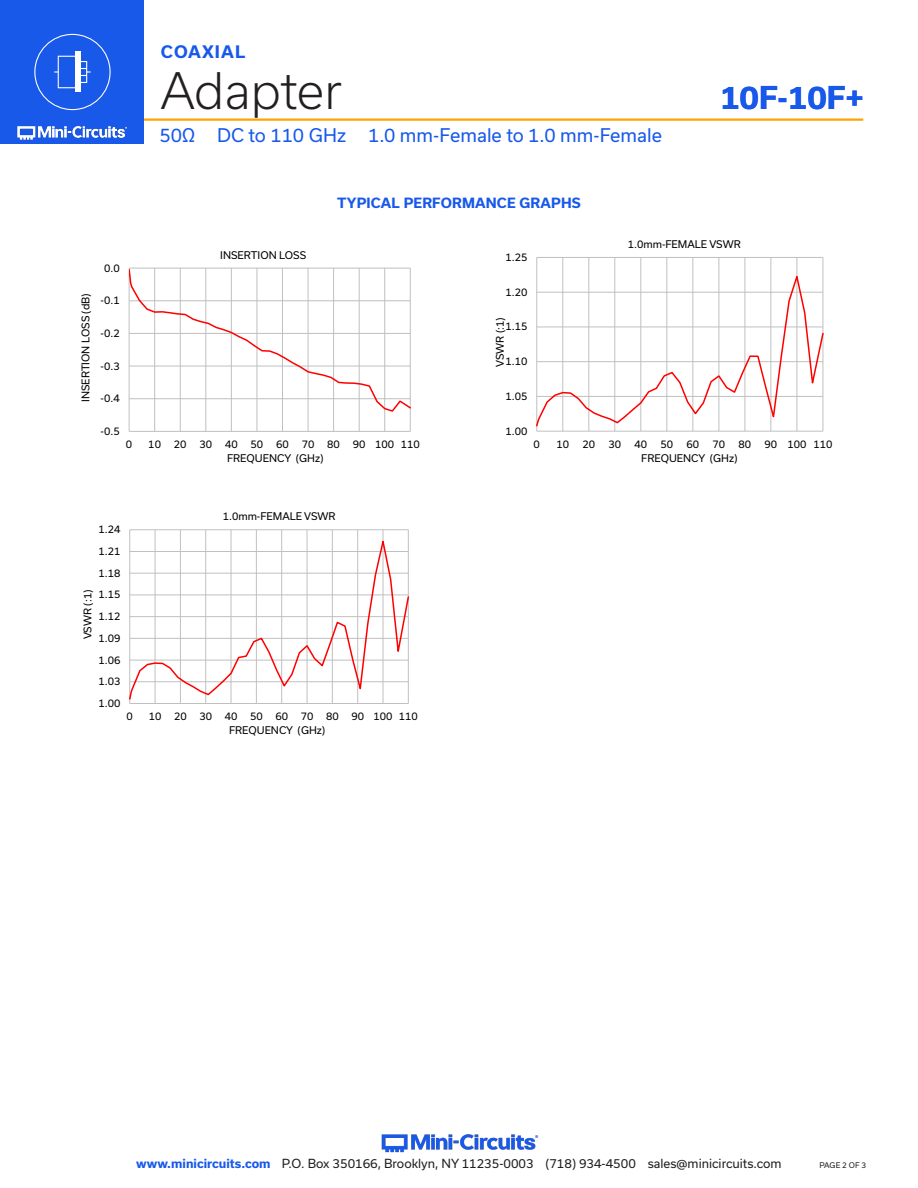
<style>
.page{position:relative;width:918px;height:1188px;background:#fff}
.page>*{position:absolute;margin:0;border:0;box-sizing:border-box;transform-origin:0 0}
.t1{font:300 48px "Usual";letter-spacing:-.005em;color:#231f20}
.t2{font:700 30px "Usual";color:#1859ea}
.t3{font:18px "Usual";color:#1859ea}
.t4{font:700 16.5px "Usual";letter-spacing:.065em;color:#1859ea}
.Blue_Headers{font:700 13.5px "Usual";letter-spacing:.015em;color:#1859ea}
.t5{font:12px "Usual";color:#231f20}
.t6{font:10.2px "Usual";color:#000}
.t7{font:10.05px "Usual";color:#000}
.t8{font:7.5px "Usual";color:#231f20}
.s1{font-weight:700;color:#1859ea}
</style>
<div class="page">
<img style="left:381px;top:1134px;width:158px;height:19px">
<hr style="left:130px;top:118px;width:733px;height:3px;background:#ffa300">
<div style="left:0;top:0;width:144px;height:144px;background:#1859ea"></div>
<img style="left:17px;top:120px;width:128px;height:20px">
<hr style="left:129px;top:431px;width:281px;height:1px;background:#bfbfbf">
<hr style="left:129px;top:268px;width:1px;height:163px;background:#c0c0c0">
<hr style="left:154px;top:268px;width:1px;height:163px;background:#c0c0c0">
<hr style="left:180px;top:268px;width:1px;height:163px;background:#c0c0c0">
<hr style="left:206px;top:268px;width:1px;height:163px;background:#c0c0c0">
<hr style="left:231px;top:268px;width:1px;height:163px;background:#c0c0c0">
<hr style="left:257px;top:268px;width:1px;height:163px;background:#c0c0c0">
<hr style="left:282px;top:268px;width:1px;height:163px;background:#c0c0c0">
<hr style="left:308px;top:268px;width:1px;height:163px;background:#c0c0c0">
<hr style="left:333px;top:268px;width:1px;height:163px;background:#c0c0c0">
<hr style="left:359px;top:268px;width:1px;height:163px;background:#c0c0c0">
<hr style="left:384px;top:268px;width:1px;height:163px;background:#c0c0c0">
<hr style="left:410px;top:268px;width:1px;height:163px;background:#c0c0c0">
<svg style="left:129px;top:268px;width:282px;height:145px"></svg>
<hr style="left:537px;top:431px;width:286px;height:1px;background:#c0c0c0">
<hr style="left:537px;top:257px;width:286px;height:1px;background:#c0c0c0">
<hr style="left:537px;top:257px;width:1px;height:174px;background:#c0c0c0">
<hr style="left:563px;top:257px;width:1px;height:174px;background:#c0c0c0">
<hr style="left:589px;top:257px;width:1px;height:174px;background:#c0c0c0">
<hr style="left:615px;top:257px;width:1px;height:174px;background:#c0c0c0">
<hr style="left:641px;top:257px;width:1px;height:174px;background:#c0c0c0">
<hr style="left:667px;top:257px;width:1px;height:174px;background:#c0c0c0">
<hr style="left:693px;top:257px;width:1px;height:174px;background:#c0c0c0">
<hr style="left:719px;top:257px;width:1px;height:174px;background:#c0c0c0">
<hr style="left:745px;top:257px;width:1px;height:174px;background:#c0c0c0">
<hr style="left:771px;top:257px;width:1px;height:174px;background:#c0c0c0">
<hr style="left:797px;top:257px;width:1px;height:174px;background:#c0c0c0">
<hr style="left:823px;top:257px;width:1px;height:174px;background:#c0c0c0">
<svg style="left:537px;top:271px;width:286px;height:157px"></svg>
<hr style="left:130px;top:703px;width:278px;height:1px;background:#c0c0c0">
<hr style="left:130px;top:530px;width:278px;height:1px;background:#c0c0c0">
<hr style="left:129px;top:530px;width:1px;height:173px;background:#c0c0c0">
<hr style="left:155px;top:530px;width:1px;height:173px;background:#c0c0c0">
<hr style="left:180px;top:530px;width:1px;height:173px;background:#c0c0c0">
<hr style="left:205px;top:530px;width:1px;height:173px;background:#c0c0c0">
<hr style="left:231px;top:530px;width:1px;height:173px;background:#c0c0c0">
<hr style="left:256px;top:530px;width:1px;height:173px;background:#c0c0c0">
<hr style="left:281px;top:530px;width:1px;height:173px;background:#c0c0c0">
<hr style="left:307px;top:530px;width:1px;height:173px;background:#c0c0c0">
<hr style="left:332px;top:530px;width:1px;height:173px;background:#c0c0c0">
<hr style="left:357px;top:530px;width:1px;height:173px;background:#c0c0c0">
<hr style="left:383px;top:530px;width:1px;height:173px;background:#c0c0c0">
<hr style="left:408px;top:530px;width:1px;height:173px;background:#c0c0c0">
<svg style="left:130px;top:534px;width:279px;height:167px"></svg>
<div style="left:34px;top:34px;width:77px;height:76px;border:1px solid #fff;border-radius:50%"></div>
<div style="left:58px;top:56px;width:20px;height:32px;border:1px solid #fff"></div>
<div style="left:79px;top:61px;width:8px;height:22px;border:1px solid #fff"></div>
<div style="left:75px;top:52px;width:6px;height:40px;background:#fff"></div>
<svg style="left:81px;top:68px;width:10px;height:8px"></svg>
<h3 class="t4" style="left:161px;top:42px;width:86px">COAXIAL</h3>
<h1 class="t1" style="left:161px;top:63px;width:183px">Adapter</h1>
<h3 class="t3" style="left:159px;top:125px;width:504px">50Ω DC to 110 GHz 1.0 mm-Female to 1.0 mm-Female</h3>
<p class="Blue_Headers" style="left:337px;top:195px;width:245px">TYPICAL PERFORMANCE GRAPHS</p>
<h2 class="t2" style="left:720px;top:80px;width:145px">10F-10F+</h2>
<p class="t6" style="left:80px;top:402px;width:110px;rotate:-90deg">INSERTION LOSS (dB)</p>
<p class="t6" style="left:104px;top:262px;width:17px">0.0</p>
<p class="t6" style="left:101px;top:295px;width:21px">-0.1</p>
<p class="t6" style="left:101px;top:327px;width:21px">-0.2</p>
<p class="t6" style="left:101px;top:360px;width:21px">-0.3</p>
<p class="t6" style="left:101px;top:393px;width:21px">-0.4</p>
<p class="t6" style="left:220px;top:249px;width:88px">INSERTION LOSS</p>
<p class="t6" style="left:101px;top:425px;width:21px">-0.5</p>
<p class="t6" style="left:126px;top:438px;width:8px">0</p>
<p class="t6" style="left:148px;top:438px;width:14px">10</p>
<p class="t6" style="left:174px;top:438px;width:14px">20</p>
<p class="t6" style="left:199px;top:438px;width:14px">30</p>
<p class="t6" style="left:225px;top:438px;width:14px">40</p>
<p class="t6" style="left:251px;top:438px;width:14px">50</p>
<p class="t6" style="left:276px;top:438px;width:14px">60</p>
<p class="t6" style="left:302px;top:438px;width:14px">70</p>
<p class="t6" style="left:327px;top:438px;width:14px">80</p>
<p class="t6" style="left:353px;top:438px;width:68px">90 100 110</p>
<p class="t6" style="left:227px;top:452px;width:98px">FREQUENCY (GHz)</p>
<p class="t7" style="left:98px;top:524px;width:23px">1.24</p>
<p class="t7" style="left:98px;top:545px;width:23px">1.21</p>
<p class="t7" style="left:98px;top:567px;width:23px">1.18</p>
<p class="t7" style="left:223px;top:510px;width:114px">1.0mm-FEMALE VSWR</p>
<p class="t7" style="left:82px;top:639px;width:51px;rotate:-90deg">VSWR (:1)</p>
<p class="t7" style="left:98px;top:589px;width:23px">1.15</p>
<p class="t7" style="left:98px;top:611px;width:23px">1.12</p>
<p class="t7" style="left:98px;top:632px;width:23px">1.09</p>
<p class="t7" style="left:98px;top:654px;width:23px">1.06</p>
<p class="t7" style="left:98px;top:676px;width:23px">1.03</p>
<p class="t7" style="left:98px;top:697px;width:23px">1.00</p>
<p class="t7" style="left:127px;top:711px;width:8px">0</p>
<p class="t7" style="left:149px;top:711px;width:271px">10 20 30 40 50 60 70 80 90 100 110</p>
<p class="t7" style="left:229px;top:724px;width:98px">FREQUENCY (GHz)</p>
<p class="t7" style="left:505px;top:251px;width:23px">1.25</p>
<p class="t7" style="left:505px;top:286px;width:23px">1.20</p>
<p class="t7" style="left:494px;top:367px;width:51px;rotate:-90deg">VSWR (:1)</p>
<p class="t7" style="left:505px;top:321px;width:23px">1.15</p>
<p class="t7" style="left:505px;top:356px;width:23px">1.10</p>
<p class="t7" style="left:505px;top:390px;width:23px">1.05</p>
<p class="t7" style="left:505px;top:425px;width:23px">1.00</p>
<p class="t7" style="left:628px;top:239px;width:114px">1.0mm-FEMALE VSWR</p>
<p class="t7" style="left:534px;top:438px;width:8px">0</p>
<p class="t7" style="left:556px;top:438px;width:14px">10</p>
<p class="t7" style="left:582px;top:438px;width:14px">20</p>
<p class="t7" style="left:608px;top:438px;width:14px">30</p>
<p class="t7" style="left:634px;top:438px;width:14px">40</p>
<p class="t7" style="left:661px;top:438px;width:14px">50</p>
<p class="t7" style="left:687px;top:438px;width:14px">60</p>
<p class="t7" style="left:713px;top:438px;width:14px">70</p>
<p class="t7" style="left:739px;top:438px;width:14px">80</p>
<p class="t7" style="left:765px;top:438px;width:69px">90 100 110</p>
<p class="t7" style="left:641px;top:452px;width:98px">FREQUENCY (GHz)</p>
<p class="t5" style="left:136px;top:1157px;width:647px"><span class="s1">www.minicircuits.com</span> P.O. Box 350166, Brooklyn, NY 11235-0003 (718) 934-4500 sales@minicircuits.com</p>
<p class="t8" style="left:819px;top:1161px;width:48px">PAGE 2 OF 3</p>
</div>
